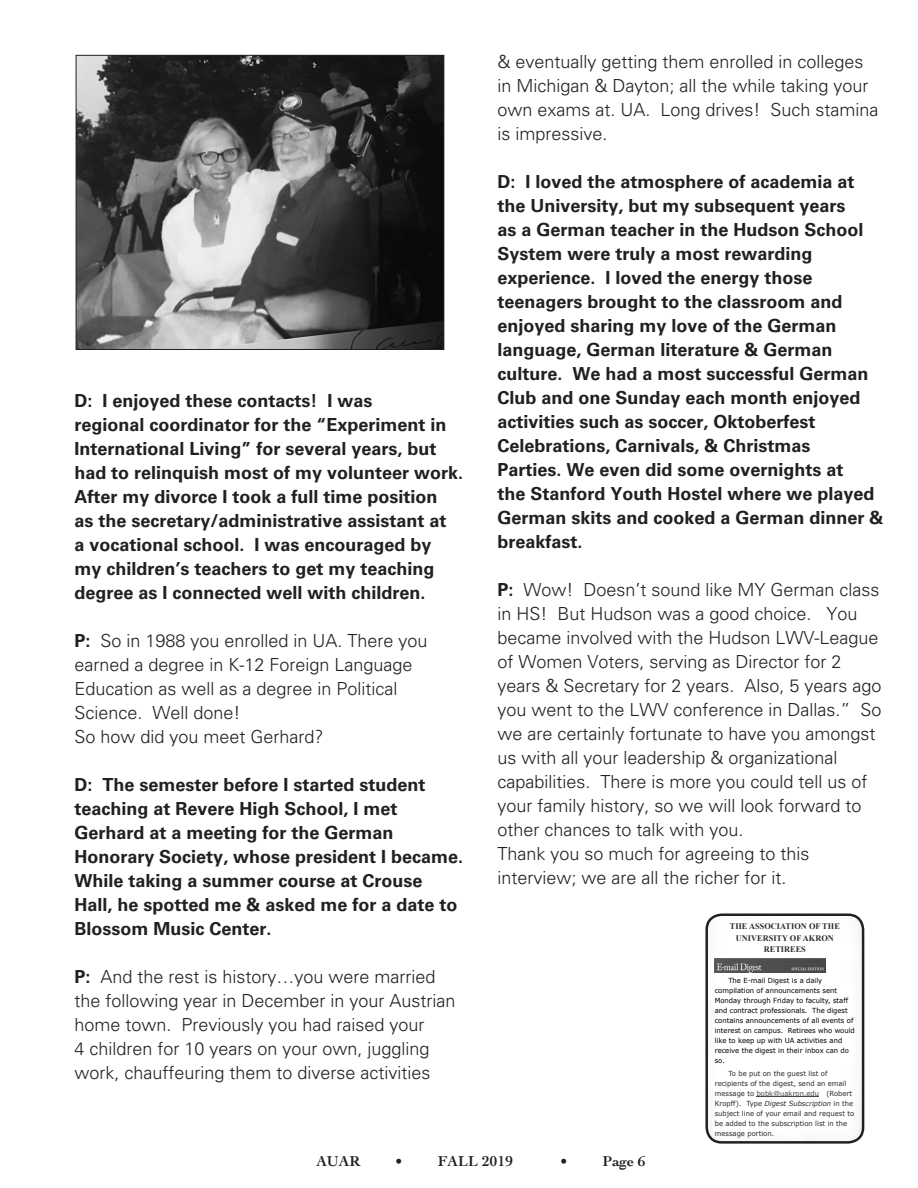
<style>
.page{position:relative;width:918px;height:1188px;background:#fff}
.page>*{position:absolute;margin:0;border:0;box-sizing:border-box;transform-origin:0 0}
.t1{font:700 18px/24px "Univers";color:#231f20}
.t2{font:300 18px/24px "Univers";color:#231f20}
.t3{font:700 15px "Cochin";color:#231f20}
.t4{font:700 8.4px/11.7px "Times New Roman";letter-spacing:.005em;color:#2a2a2a;text-align:center}
.t5{font:6.9px/10.1px "Verdana";color:#000}
.t6{font:6.9px/10.1px "Verdana";color:#2a2a2a}
.s1{font-weight:700}
.s2{color:#474747}
.s3{font-style:italic}
</style>
<div class="page">
<img style="left:78px;top:57px;width:364px;height:291px">
<div style="left:76px;top:55px;width:368px;height:295px;border:1px solid #231f20"></div>
<img style="left:708px;top:916px;width:154px;height:225px">
<hr style="left:757px;top:1096px;width:62px;height:1px;background:#474747">
<img style="left:715px;top:958px;width:111px;height:14px">
<div style="left:705px;top:913px;width:159px;height:231px;border:2px solid #231f20;border-radius:15px"></div>
<p class="t1" style="left:74px;top:389px;width:390px">D: I enjoyed these contacts! I was<br>regional coordinator for the “Experiment in International Living” for several years, but had to relinquish most of my volunteer work.<br>After my divorce I took a full time position<br>as the secretary/administrative assistant at<br>a vocational school. I was encouraged by<br>my children’s teachers to get my teaching degree as I connected well with children.</p>
<p class="t2" style="left:74px;top:629px;width:355px"><span class="s1">P:</span> So in 1988 you enrolled in UA. There you earned a degree in K-12 Foreign Language Education as well as a degree in Political Science. Well done!<br>So how did you meet Gerhard?</p>
<p class="t1" style="left:74px;top:773px;width:390px">D: The semester before I started student teaching at Revere High School, I met Gerhard at a meeting for the German Honorary Society, whose president I became.<br>While taking a summer course at Crouse Hall, he spotted me &amp; asked me for a date to Blossom Music Center.</p>
<p class="t2" style="left:74px;top:965px;width:383px"><span class="s1">P:</span> And the rest is history…you were married the following year in December in your Austrian home town. Previously you had raised your<br>4 children for 10 years on your own, juggling work, chauffeuring them to diverse activities</p>
<p class="t2" style="left:497px;top:50px;width:383px">&amp; eventually getting them enrolled in colleges in Michigan &amp; Dayton; all the while taking your own exams at. UA. Long drives! Such stamina is impressive.</p>
<p class="t1" style="left:497px;top:170px;width:388px">D: I loved the atmosphere of academia at the University, but my subsequent years<br>as a German teacher in the Hudson School System were truly a most rewarding experience. I loved the energy those teenagers brought to the classroom and enjoyed sharing my love of the German language, German literature &amp; German culture. We had a most successful German Club and one Sunday each month enjoyed activities such as soccer, Oktoberfest Celebrations, Carnivals, &amp; Christmas<br>Parties. We even did some overnights at<br>the Stanford Youth Hostel where we played German skits and cooked a German dinner &amp; breakfast.</p>
<p class="t2" style="left:497px;top:578px;width:386px"><span class="s1">P:</span> Wow! Doesn’t sound like MY German class in HS! But Hudson was a good choice. You became involved with the Hudson LWV-League of Women Voters, serving as Director for 2 years &amp; Secretary for 2 years. Also, 5 years ago you went to the LWV conference in Dallas.” So we are certainly fortunate to have you amongst us with all your leadership &amp; organizational capabilities. There is more you could tell us of your family history, so we will look forward to other chances to talk with you.<br>Thank you so much for agreeing to this interview; we are all the richer for it.</p>
<p class="t4" style="left:730px;top:920px;width:112px">THE ASSOCIATION OF THE<br>UNIVERSITY OF AKRON<br>RETIREES</p>
<p class="t5" style="left:715px;top:975px;width:142px;text-indent:14px">The E-mail Digest is a daily compilation of announcements sent Monday through Friday to faculty, staff and contract professionals. The digest contains announcements of all events of interest on campus. Retirees who would like to keep up with UA activities and receive the digest in their inbox can do so.</p>
<p class="t6" style="left:715px;top:1068px;width:141px;text-indent:14px">To be put on the guest list of recipients of the digest, send an email message to <span class="s2">bobk@uakron.edu</span> (Robert Kropff). Type <span class="s3">Digest Subscription</span> in the subject line of your email and request to be added to the subscription list in the message portion.</p>
<p class="t3" style="left:316px;top:1151px;width:45px">AUAR</p>
<p class="t3" style="left:395px;top:1151px;width:119px">• FALL 2019</p>
<p class="t3" style="left:560px;top:1151px;width:87px">• Page 6</p>
</div>
